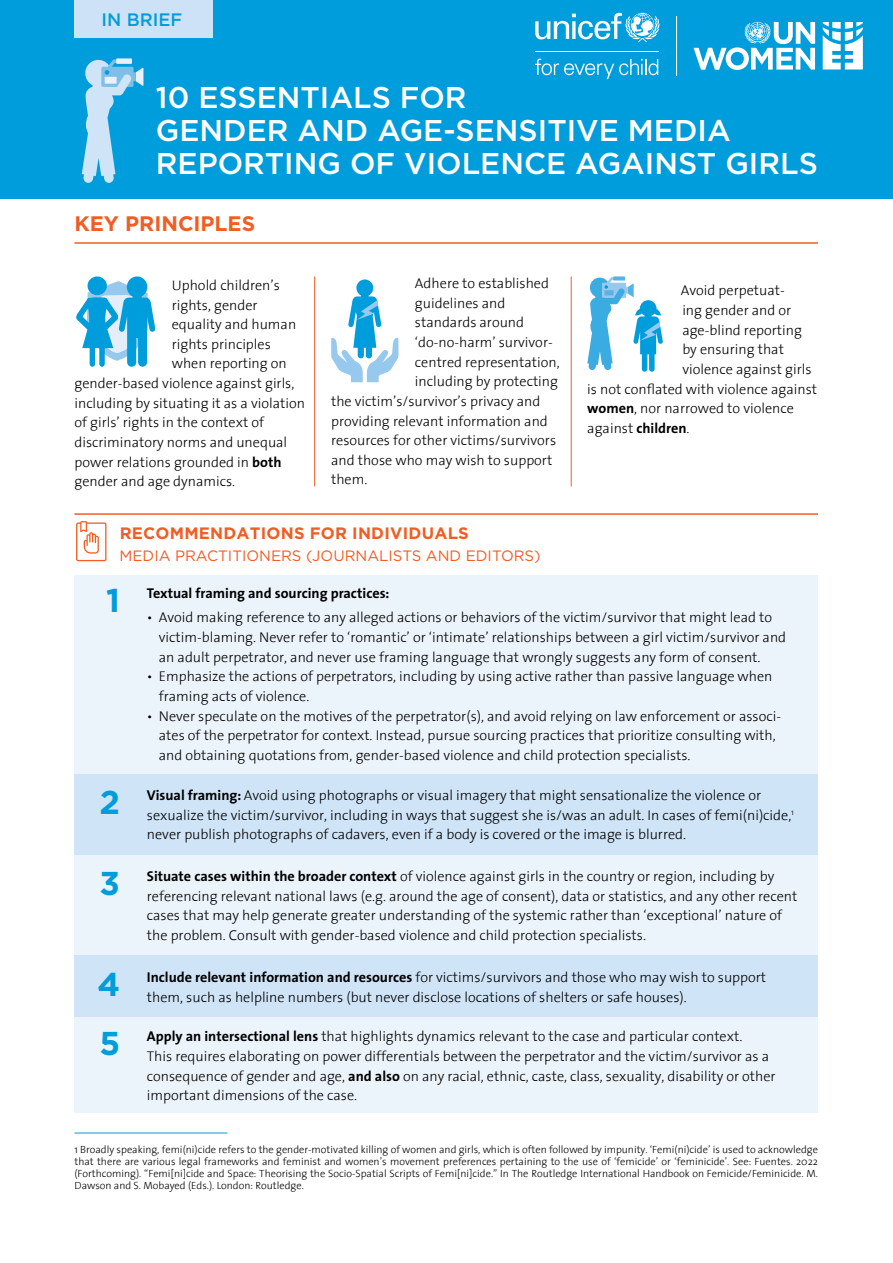
<style>
.page{position:relative;width:893px;height:1263px;background:#fff}
.page>*{position:absolute;margin:0;border:0;box-sizing:border-box;transform-origin:0 0}
.t1{font:700 33px "Gotham";color:#009ddc}
.t2{font:500 30px/33px "Gotham";color:#fff}
.t3{font:700 21px "Gotham";color:#f15d22}
.t4{font:500 18px "Gotham";color:#009ddc}
.t5{font:700 16.5px "Gotham";letter-spacing:.015em;color:#f15d22}
.t6{font:15px "Gotham";color:#f15d22}
.t7{font:300 14.25px/19.6px "The Sans";color:#000}
.t8{font:700 14.25px "The Sans";color:#000}
.t9{font:300 10.5px/12px "The Sans";color:#000;text-align:justify}
.s1{font-weight:700}
</style>
<div class="page">
<div style="left:74px;top:575px;width:744px;height:216px;background:#ecf4fb"></div>
<div style="left:74px;top:774px;width:744px;height:83px;background:#cfe4f6"></div>
<div style="left:0;top:0;width:893px;height:199px;background:#009ddc"></div>
<div style="left:74px;top:0;width:139px;height:37px;background:#cde2f6"></div>
<hr style="left:74px;top:242px;width:744px;height:2px;background:#f15d22">
<hr style="left:74px;top:513px;width:744px;height:2px;background:#f15d22">
<svg style="left:76px;top:521px;width:30px;height:40px"></svg>
<div style="left:116px;top:58px;width:16px;height:6px;background:#e8f1fa"></div>
<svg style="left:82px;top:60px;width:61px;height:123px"></svg>
<hr style="left:74px;top:1133px;width:153px;height:1px;background:#009ddc">
<div style="left:74px;top:855px;width:744px;height:101px;background:#ecf4fb"></div>
<svg style="left:76px;top:276px;width:79px;height:91px"></svg>
<div style="left:74px;top:956px;width:744px;height:63px;background:#cfe4f6"></div>
<svg style="left:613px;top:276px;width:12px;height:5px"></svg>
<svg style="left:587px;top:277px;width:76px;height:95px"></svg>
<svg style="left:331px;top:279px;width:67px;height:103px"></svg>
<hr style="left:314px;top:276px;width:1px;height:210px;background:#f15d22">
<hr style="left:571px;top:276px;width:1px;height:210px;background:#f15d22">
<div style="left:74px;top:1017px;width:744px;height:95px;background:#ecf4fb"></div>
<hr style="left:676px;top:16px;width:1px;height:60px;background:#fff">
<svg style="left:693px;top:22px;width:122px;height:48px"></svg>
<svg style="left:823px;top:22px;width:40px;height:47px"></svg>
<svg style="left:535px;top:13px;width:125px;height:29px"></svg>
<hr style="left:535px;top:51px;width:123px;height:1px;background:#fff">
<svg style="left:535px;top:59px;width:123px;height:20px"></svg>
<p class="t4" style="left:101px;top:8px;width:82px">IN BRIEF</p>
<h2 class="t2" style="left:156px;top:80px;width:663px">10 ESSENTIALS FOR<br>GENDER AND AGE-SENSITIVE MEDIA<br>REPORTING OF VIOLENCE AGAINST GIRLS</h2>
<h3 class="t3" style="left:74px;top:212px;width:182px">KEY PRINCIPLES</h3>
<p class="t7" style="left:172px;top:275px;width:110px">Uphold children’s</p>
<p class="t7" style="left:172px;top:294px;width:87px">rights, gender</p>
<p class="t7" style="left:172px;top:314px;width:126px">equality and human</p>
<p class="t7" style="left:172px;top:334px;width:101px">rights principles</p>
<p class="t7" style="left:172px;top:353px;width:117px">when reporting on</p>
<p class="t7" style="left:74px;top:373px;width:221px">gender-based violence against girls,</p>
<p class="t7" style="left:74px;top:393px;width:232px">including by situating it as a violation</p>
<p class="t7" style="left:74px;top:412px;width:191px">of girls’ rights in the context of</p>
<p class="t7" style="left:74px;top:432px;width:214px">discriminatory norms and unequal</p>
<p class="t7" style="left:74px;top:452px;width:209px">power relations grounded in <span class="s1">both</span></p>
<p class="t7" style="left:74px;top:471px;width:162px">gender and age dynamics.</p>
<p class="t7" style="left:415px;top:273px;width:136px">Adhere to established</p>
<p class="t7" style="left:415px;top:292px;width:92px">guidelines and</p>
<p class="t7" style="left:415px;top:312px;width:111px">standards around</p>
<p class="t7" style="left:415px;top:332px;width:139px">‘do-no-harm’ survivor-</p>
<p class="t7" style="left:415px;top:351px;width:146px">centred representation,</p>
<p class="t7" style="left:415px;top:371px;width:145px">including by protecting</p>
<p class="t7" style="left:331px;top:391px;width:211px">the victim’s/survivor’s privacy and</p>
<p class="t7" style="left:331px;top:410px;width:218px">providing relevant information and</p>
<p class="t7" style="left:331px;top:430px;width:227px">resources for other victims/survivors</p>
<p class="t7" style="left:331px;top:450px;width:223px">and those who may wish to support</p>
<p class="t7" style="left:331px;top:469px;width:38px">them.</p>
<p class="t5" style="left:120px;top:523px;width:350px">RECOMMENDATIONS FOR INDIVIDUALS</p>
<p class="t6" style="left:120px;top:546px;width:423px">MEDIA PRACTITIONERS (JOURNALISTS AND EDITORS)</p>
<p class="t7" style="left:681px;top:280px;width:105px">Avoid perpetuat-</p>
<p class="t7" style="left:682px;top:300px;width:110px">ing gender and or</p>
<p class="t7" style="left:682px;top:320px;width:121px">age-blind reporting</p>
<p class="t7" style="left:682px;top:339px;width:103px">by ensuring that</p>
<p class="t7" style="left:682px;top:359px;width:131px">violence against girls</p>
<p class="t7" style="left:587px;top:379px;width:231px">is not conflated with violence against</p>
<p class="t7" style="left:587px;top:398px;width:208px"><span class="s1">women</span>, nor narrowed to violence</p>
<p class="t7" style="left:587px;top:418px;width:104px">against <span class="s1">children</span>.</p>
<h1 class="t1" style="left:106px;top:581px;width:15px">1</h1>
<p class="t8" style="left:147px;top:581px;width:244px">Textual framing and sourcing practices:</p>
<p class="t7" style="left:159px;top:607px;width:629px;text-indent:-12px">• Avoid making reference to any alleged actions or behaviors of the victim/survivor that might lead to victim-blaming. Never refer to ‘romantic’ or ‘intimate’ relationships between a girl victim/survivor and an adult perpetrator, and never use framing language that wrongly suggests any form of consent.</p>
<p class="t7" style="left:159px;top:666px;width:615px;text-indent:-12px">• Emphasize the actions of perpetrators, including by using active rather than passive language when framing acts of violence.</p>
<p class="t7" style="left:159px;top:705px;width:624px;text-indent:-12px">• Never speculate on the motives of the perpetrator(s), and avoid relying on law enforcement or associ&shy;ates of the perpetrator for context. Instead, pursue sourcing practices that prioritize consulting with, and obtaining quotations from, gender-based violence and child protection specialists.</p>
<h1 class="t1" style="left:100px;top:783px;width:22px">2</h1>
<p class="t7" style="left:147px;top:785px;width:649px"><span class="s1">Visual framing:</span> Avoid using photographs or visual imagery that might sensationalize the violence or sexualize the victim/survivor, including in ways that suggest she is/was an adult. In cases of femi(ni)cide,<sup>1 </sup>never publish photographs of cadavers, even if a body is covered or the image is blurred.</p>
<h1 class="t1" style="left:100px;top:864px;width:22px">3</h1>
<p class="t7" style="left:147px;top:866px;width:652px"><span class="s1">Situate cases within the broader context</span> of violence against girls in the country or region, including by referencing relevant national laws (e.g. around the age of consent), data or statistics, and any other recent cases that may help generate greater understanding of the systemic rather than ‘exceptional’ nature of the problem. Consult with gender-based violence and child protection specialists.</p>
<p class="t7" style="left:147px;top:967px;width:621px"><span class="s1">Include relevant information and resources</span> for victims/survivors and those who may wish to support</p>
<h1 class="t1" style="left:97px;top:965px;width:24px">4</h1>
<p class="t7" style="left:147px;top:986px;width:541px">them, such as helpline numbers (but never disclose locations of shelters or safe houses).</p>
<p class="t7" style="left:147px;top:1026px;width:630px"><span class="s1">Apply an intersectional lens</span> that highlights dynamics relevant to the case and particular context.<br>This requires elaborating on power differentials between the perpetrator and the victim/survivor as a consequence of gender and age, <span class="s1">and also</span> on any racial, ethnic, caste, class, sexuality, disability or other important dimensions of the case.</p>
<h1 class="t1" style="left:99px;top:1024px;width:22px">5</h1>
<p class="t9" style="left:74px;top:1143px;width:745px">1 Broadly speaking, femi(ni)cide refers to the gender-motivated killing of women and girls, which is often followed by impunity. ‘Femi(ni)cide’ is used to acknowledge that there are various legal frameworks and feminist and women’s movement preferences pertaining to the use of ‘femicide’ or ‘feminicide’. See: Fuentes. 2022 (Forthcoming). “Femi[ni]cide and Space: Theorising the Socio-Spatial Scripts of Femi[ni]cide.” In The Routledge International Handbook on Femicide/Feminicide. M.<br>Dawson and S. Mobayed (Eds.). London: Routledge.</p>
</div>
